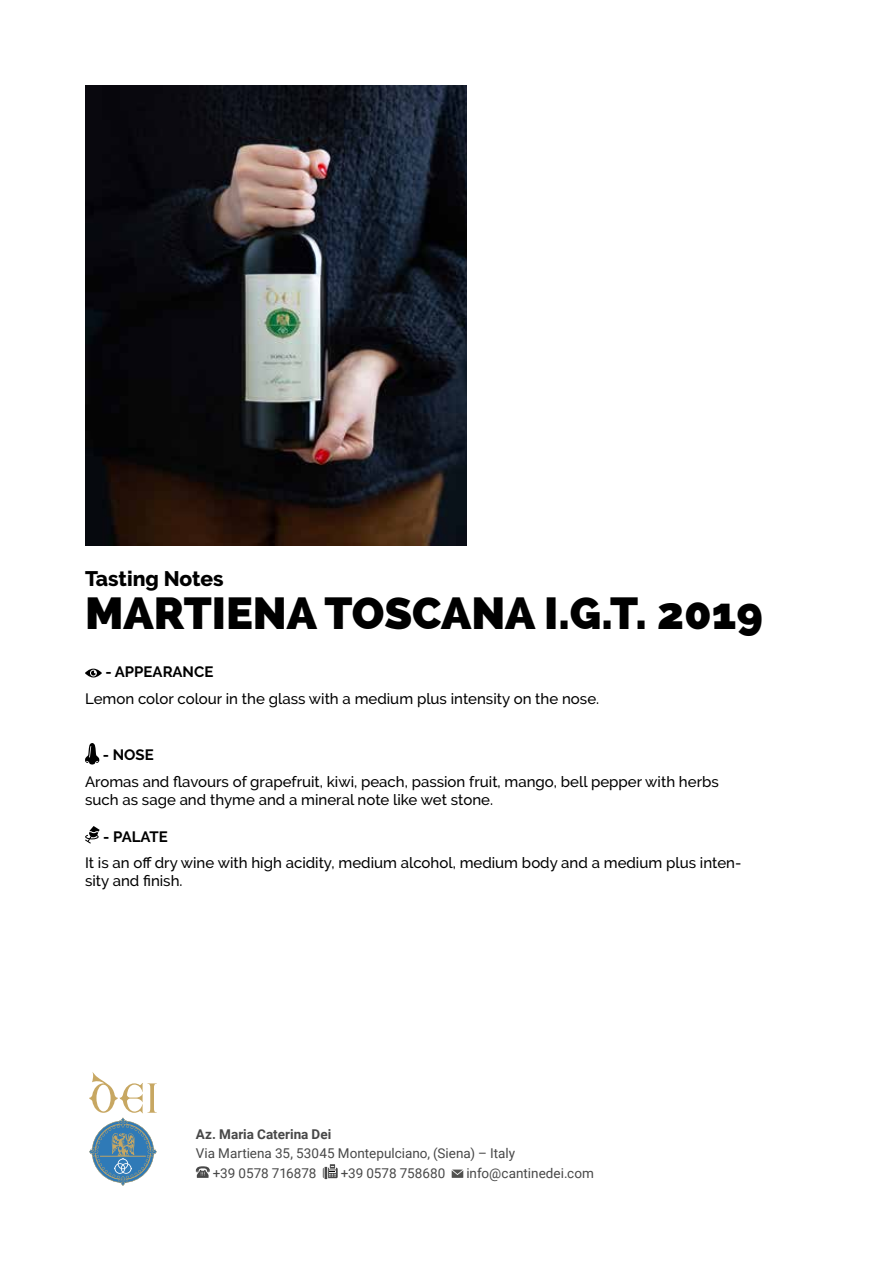
<style>
.page{position:relative;width:893px;height:1263px;background:#fff}
.page>*{position:absolute;margin:0;border:0;box-sizing:border-box;transform-origin:0 0}
.t1{font:800 45px "Raleway";color:#000}
.t2{font:800 21px "Raleway";color:#000}
.t3{font:500 15px/18px "Raleway";color:#000}
.t4{font:700 15px "Raleway";color:#000}
.t5{font:13.5px/19.5px "Roboto";color:#484848}
.t6{font:700 13.5px "Roboto";color:#484848}
</style>
<div class="page">
<img style="left:85px;top:85px;width:381px;height:460px">
<svg style="left:196px;top:1166px;width:14px;height:12px"></svg>
<svg style="left:323px;top:1164px;width:15px;height:15px"></svg>
<svg style="left:452px;top:1169px;width:11px;height:9px"></svg>
<svg style="left:89px;top:1072px;width:68px;height:114px"></svg>
<svg style="left:85px;top:669px;width:17px;height:8px"></svg>
<svg style="left:85px;top:743px;width:15px;height:21px"></svg>
<svg style="left:85px;top:826px;width:15px;height:18px"></svg>
<h2 class="t2" style="left:85px;top:566px;width:140px">Tasting Notes</h2>
<h1 class="t1" style="left:85px;top:587px;width:679px">MARTIENA TOSCANA I.G.T. 2019</h1>
<p class="t4" style="left:105px;top:664px;width:109px">- APPEARANCE</p>
<p class="t3" style="left:85px;top:690px;width:516px">Lemon color colour in the glass with a medium plus intensity on the nose.</p>
<p class="t4" style="left:103px;top:747px;width:52px">- NOSE</p>
<p class="t3" style="left:85px;top:773px;width:635px">Aromas and flavours of grapefruit, kiwi, peach, passion fruit, mango, bell pepper with herbs such as sage and thyme and a mineral note like wet stone.</p>
<p class="t4" style="left:103px;top:828px;width:66px">- PALATE</p>
<p class="t3" style="left:85px;top:854px;width:658px">It is an off dry wine with high acidity, medium alcohol, medium body and a medium plus inten&shy;sity and finish.</p>
<p class="t6" style="left:196px;top:1124px;width:137px">Az. Maria Caterina Dei</p>
<p class="t5" style="left:213px;top:1143px;width:304px;text-indent:-17px">Via Martiena 35, 53045 Montepulciano, (Siena) – Italy +39 0578 716878</p>
<p class="t5" style="left:341px;top:1163px;width:106px">+39 0578 758680</p>
<p class="t5" style="left:466px;top:1163px;width:129px">info@cantinedei.com</p>
</div>
